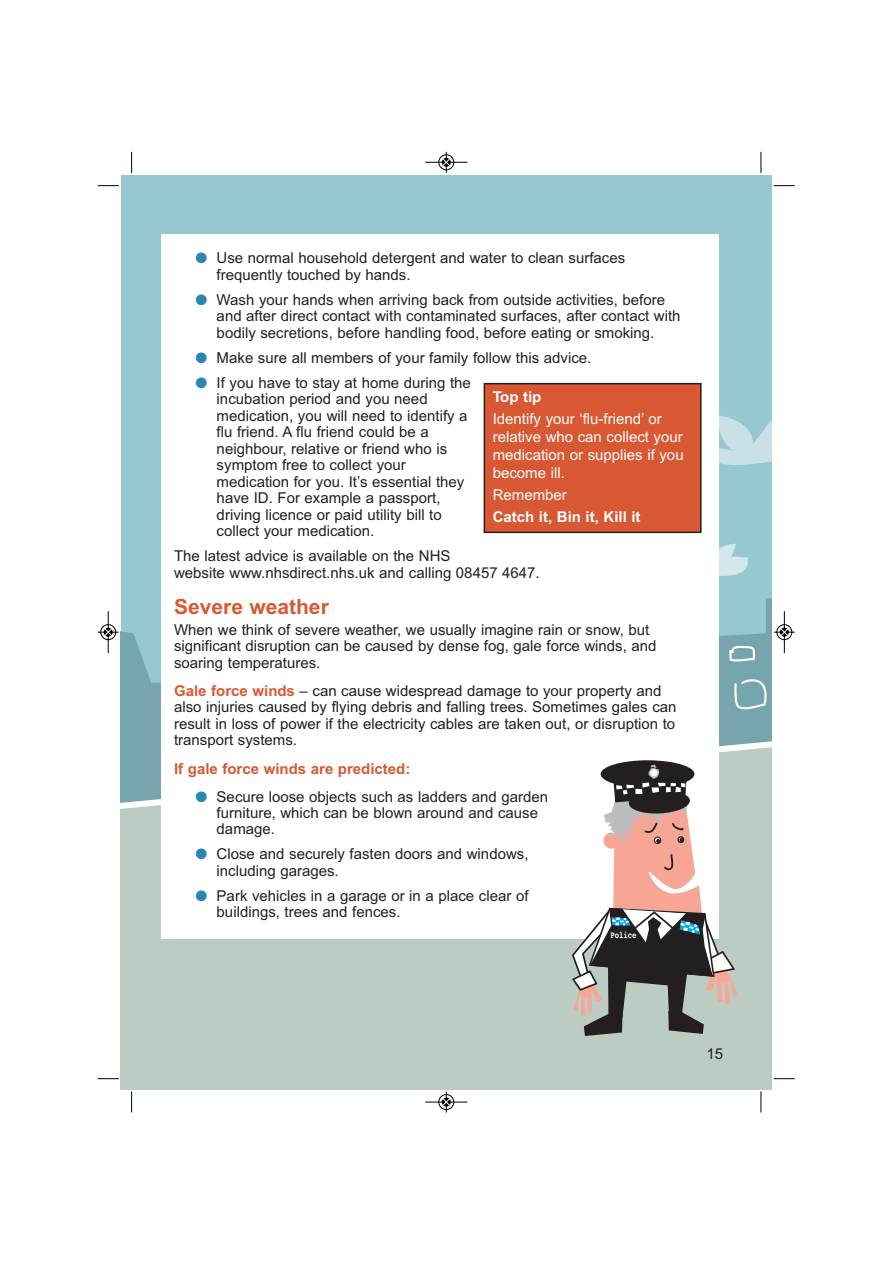
<style>
.page{position:relative;width:893px;height:1263px;background:#fff}
.page>*{position:absolute;margin:0;border:0;box-sizing:border-box;transform-origin:0 0}
.t1{font:700 21px "Arial";color:#d95834}
.t2{font:15px/16.5px "Arial";color:#231f20}
.t3{font:15px/18px "Arial";color:#fff}
.t4{font:700 15px "Arial";color:#d95834}
.t5{font:700 15px "Arial";color:#fff}
.t6{font:700 9.6px "Courier";color:#fff;scale:.75 1}
.s1{color:#2887b4}
.s2{font-weight:700;color:#d95834}
</style>
<div class="page">
<div style="left:121px;top:175px;width:651px;height:821px;background:#97c7d0"></div>
<svg style="left:131px;top:580px;width:641px;height:127px"></svg>
<svg style="left:729px;top:646px;width:26px;height:15px"></svg>
<svg style="left:734px;top:679px;width:32px;height:28px"></svg>
<div style="left:121px;top:707px;width:651px;height:382px;background:#bdccc3"></div>
<svg style="left:718px;top:497px;width:30px;height:83px"></svg>
<svg style="left:718px;top:386px;width:54px;height:79px"></svg>
<div style="left:161px;top:234px;width:557px;height:705px;background:#fff"></div>
<div style="left:484px;top:384px;width:217px;height:148px;background:#d95834"></div>
<div style="left:484px;top:383px;width:218px;height:150px;border:2px solid #231f20"></div>
<svg style="left:572px;top:760px;width:165px;height:275px"></svg>
<svg style="left:131px;top:152px;width:1px;height:21px"></svg>
<svg style="left:98px;top:185px;width:21px;height:1px"></svg>
<svg style="left:760px;top:152px;width:2px;height:21px"></svg>
<svg style="left:774px;top:185px;width:21px;height:1px"></svg>
<svg style="left:131px;top:1091px;width:1px;height:21px"></svg>
<svg style="left:98px;top:1078px;width:21px;height:1px"></svg>
<svg style="left:760px;top:1091px;width:2px;height:21px"></svg>
<svg style="left:774px;top:1078px;width:21px;height:1px"></svg>
<div style="left:438px;top:154px;width:16px;height:16px;border:1px solid #fff;border-radius:50%"></div>
<hr style="left:425px;top:162px;width:42px;height:1px;background:#000">
<div style="left:439px;top:155px;width:15px;height:15px;border:1px solid #000;border-radius:50%"></div>
<svg style="left:442px;top:152px;width:8px;height:21px"></svg>
<div style="left:438px;top:1094px;width:16px;height:16px;border:1px solid #fff;border-radius:50%"></div>
<hr style="left:425px;top:1102px;width:42px;height:1px;background:#000">
<div style="left:439px;top:1094px;width:15px;height:16px;border:1px solid #000;border-radius:50%"></div>
<svg style="left:442px;top:1091px;width:8px;height:21px"></svg>
<svg style="left:98px;top:611px;width:33px;height:365px"></svg>
<div style="left:776px;top:624px;width:16px;height:16px;border:1px solid #fff;border-radius:50%"></div>
<hr style="left:784px;top:611px;width:1px;height:42px;background:#000">
<div style="left:777px;top:624px;width:15px;height:16px;border:1px solid #000;border-radius:50%"></div>
<svg style="left:774px;top:628px;width:21px;height:8px"></svg>
<p class="t2" style="left:217px;top:251px;width:410px;text-indent:-21px"><span class="s1">●</span> Use normal household detergent and water to clean surfaces frequently touched by hands.</p>
<p class="t2" style="left:217px;top:292px;width:465px;text-indent:-21px"><span class="s1">●</span> Wash your hands when arriving back from outside activities, before and after direct contact with contaminated surfaces, after contact with bodily secretions, before handling food, before eating or smoking.</p>
<p class="t2" style="left:195px;top:350px;width:397px"><span class="s1">●</span> Make sure all members of your family follow this advice.</p>
<p class="t2" style="left:217px;top:375px;width:256px;text-indent:-21px"><span class="s1">●</span> If you have to stay at home during the incubation period and you need medication, you will need to identify a flu friend. A flu friend could be a neighbour, relative or friend who is symptom free to collect your medication for you. It’s essential they have ID. For example a passport, driving licence or paid utility bill to collect your medication.</p>
<p class="t2" style="left:174px;top:549px;width:367px">The latest advice is available on the NHS<br>website www.nhsdirect.nhs.uk and calling 08457 4647.</p>
<h1 class="t1" style="left:174px;top:599px;width:156px">Severe weather</h1>
<p class="t2" style="left:174px;top:623px;width:484px">When we think of severe weather, we usually imagine rain or snow, but significant disruption can be caused by dense fog, gale force winds, and soaring temperatures.</p>
<p class="t2" style="left:174px;top:684px;width:504px"><span class="s2">Gale force winds</span> – can cause widespread damage to your property and also injuries caused by flying debris and falling trees. Sometimes gales can result in loss of power if the electricity cables are taken out, or disruption to transport systems.</p>
<p class="t4" style="left:174px;top:763px;width:238px">If gale force winds are predicted:</p>
<p class="t2" style="left:217px;top:790px;width:333px;line-height:16px;text-indent:-21px"><span class="s1">●</span> Secure loose objects such as ladders and garden furniture, which can be blown around and cause damage.</p>
<p class="t2" style="left:217px;top:847px;width:313px;text-indent:-21px"><span class="s1">●</span> Close and securely fasten doors and windows, including garages.</p>
<p class="t2" style="left:217px;top:889px;width:313px;text-indent:-21px"><span class="s1">●</span> Park vehicles in a garage or in a place clear of buildings, trees and fences.</p>
<p class="t5" style="left:493px;top:391px;width:50px">Top tip</p>
<p class="t3" style="left:493px;top:411px;width:192px">Identify your ‘flu-friend’ or relative who can collect your medication or supplies if you become ill.</p>
<p class="t3" style="left:493px;top:487px;width:76px">Remember</p>
<p class="t5" style="left:493px;top:512px;width:149px">Catch it, Bin it, Kill it</p>
<p class="t6" style="left:611px;top:932px;width:36px">Police</p>
<p class="t2" style="left:706px;top:1047px;width:18px">15</p>
</div>
